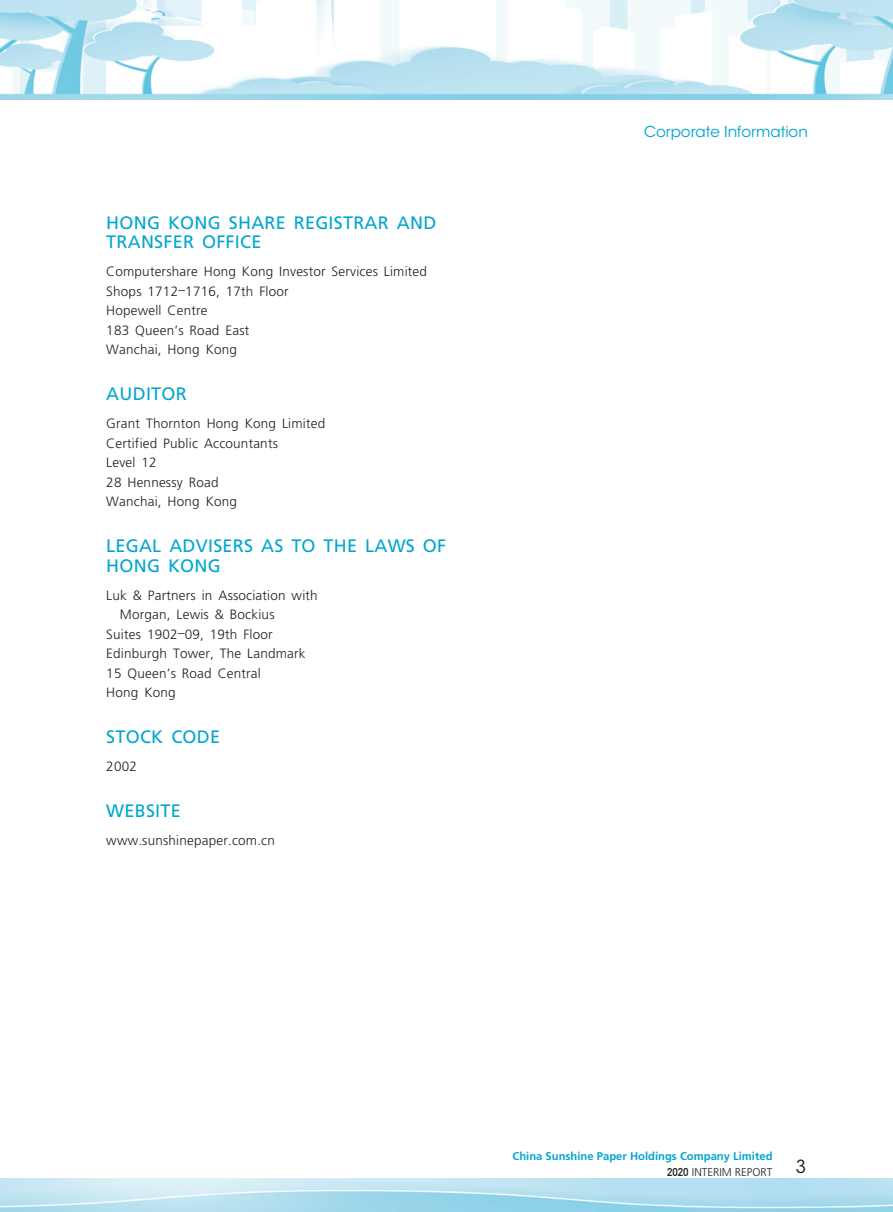
<style>
.page{position:relative;width:893px;height:1212px;background:#fff}
.page>*{position:absolute;margin:0;border:0;box-sizing:border-box;transform-origin:0 0}
._03_H1{font:18px/19.5px "Frutiger LT Std";letter-spacing:.015em;color:#00a6cf}
.t1{font:18px "ITC Avant Garde Std";color:#231f20}
.t2{font:15px "ITC Avant Garde Std";color:#00a6cf}
._01_Body_Text{font:300 13.5px "Frutiger LT Std";letter-spacing:.015em;color:#231f20}
.t3{font:700 11.25px/16px "Frutiger LT Std";color:#00a6cf;text-align:right}
.s1{font-family:"DIN Alternate";color:#231f20}
.s2{font-weight:300;color:#231f20}
</style>
<div class="page">
<img style="left:0;top:0;width:893px;height:99px">
<p class="_03_H1" style="left:106px;top:213px;width:332px">HONG KONG SHARE REGISTRAR AND<br>TRANSFER OFFICE</p>
<p class="_01_Body_Text" style="left:106px;top:264px;width:322px">Computershare Hong Kong Investor Services Limited</p>
<p class="_01_Body_Text" style="left:106px;top:283px;width:184px">Shops 1712–1716, 17th Floor</p>
<p class="_01_Body_Text" style="left:106px;top:303px;width:103px">Hopewell Centre</p>
<p class="_01_Body_Text" style="left:106px;top:322px;width:144px">183 Queen’s Road East</p>
<p class="_01_Body_Text" style="left:106px;top:342px;width:132px">Wanchai, Hong Kong</p>
<p class="_03_H1" style="left:106px;top:384px;width:82px">AUDITOR</p>
<p class="_01_Body_Text" style="left:106px;top:416px;width:220px">Grant Thornton Hong Kong Limited</p>
<p class="_01_Body_Text" style="left:106px;top:435px;width:173px">Certified Public Accountants</p>
<p class="_01_Body_Text" style="left:106px;top:455px;width:52px">Level 12</p>
<p class="_01_Body_Text" style="left:106px;top:474px;width:114px">28 Hennessy Road</p>
<p class="_01_Body_Text" style="left:106px;top:494px;width:132px">Wanchai, Hong Kong</p>
<p class="_03_H1" style="left:106px;top:536px;width:341px">LEGAL ADVISERS AS TO THE LAWS OF<br>HONG KONG</p>
<p class="_01_Body_Text" style="left:106px;top:587px;width:213px">Luk &amp; Partners in Association with</p>
<p class="_01_Body_Text" style="left:120px;top:607px;width:156px">Morgan, Lewis &amp; Bockius</p>
<p class="_01_Body_Text" style="left:106px;top:626px;width:168px">Suites 1902–09, 19th Floor</p>
<p class="_01_Body_Text" style="left:106px;top:646px;width:201px">Edinburgh Tower, The Landmark</p>
<p class="_01_Body_Text" style="left:106px;top:665px;width:156px">15 Queen’s Road Central</p>
<p class="_01_Body_Text" style="left:106px;top:685px;width:71px">Hong Kong</p>
<p class="_03_H1" style="left:106px;top:727px;width:115px">STOCK CODE</p>
<p class="_01_Body_Text" style="left:106px;top:759px;width:32px">2002</p>
<p class="_03_H1" style="left:106px;top:801px;width:76px">WEBSITE</p>
<p class="_01_Body_Text" style="left:106px;top:833px;width:170px">www.sunshinepaper.com.cn</p>
<p class="t2" style="left:644px;top:123px;width:165px">Corporate Information</p>
<p class="t3" style="left:512px;top:1148px;width:262px">China Sunshine Paper Holdings Company Limited<br><span class="s1">2020</span> <span class="s2">INTERIM REPORT</span></p>
<h1 class="t1" style="left:796px;top:1155px;width:12px">3</h1>
</div>
